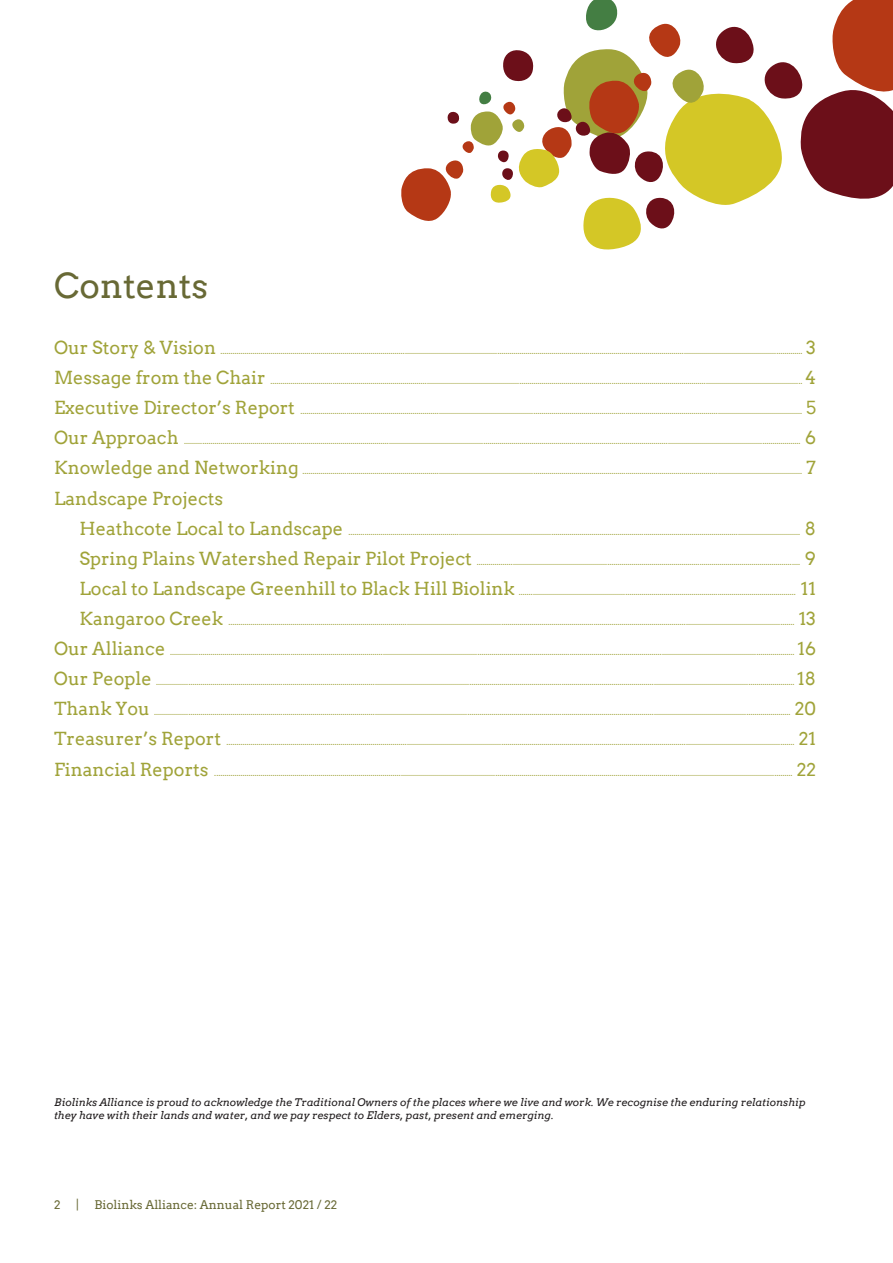
<style>
.page{position:relative;width:893px;height:1263px;background:#fff}
.page>*{position:absolute;margin:0;border:0;box-sizing:border-box;transform-origin:0 0}
.t1{font:34.5px "Arvo";color:#686935}
.t2{font:18px "Arvo";color:#a0a339}
.t3{font:12px "Arvo";color:#686935}
.t4{font:italic 10.5px/12.6px "Arvo";color:#231f20}
.t5{font:9px "Arvo";color:#a0a339}
.s1{font-size:18px}
</style>
<div class="page">
<svg style="left:401px;top:0;width:492px;height:250px"></svg>
<h1 class="t1" style="left:54px;top:265px;width:156px">Contents</h1>
<p class="t5" style="left:54px;top:345px;width:764px"><span class="s1">Our Story &amp; Vision</span> .................................................................................................................................................................................................................................................................................................. <span class="s1">3</span></p>
<p class="t5" style="left:54px;top:375px;width:763px"><span class="s1">Message from the Chair</span> ......................................................................................................................................................................................................................................................................... <span class="s1">4</span></p>
<p class="t5" style="left:54px;top:406px;width:763px"><span class="s1">Executive Director’s Report</span> .......................................................................................................................................................................................................................................................... <span class="s1">5</span></p>
<p class="t5" style="left:54px;top:436px;width:763px"><span class="s1">Our Approach</span> ................................................................................................................................................................................................................................................................................................................... <span class="s1">6</span></p>
<p class="t5" style="left:54px;top:466px;width:763px"><span class="s1">Knowledge and Networking</span> ......................................................................................................................................................................................................................................................... <span class="s1">7</span></p>
<h2 class="t2" style="left:54px;top:487px;width:171px">Landscape Projects</h2>
<p class="t5" style="left:80px;top:526px;width:738px"><span class="s1">Heathcote Local to Landscape</span> ................................................................................................................................................................................................................................. <span class="s1">8</span></p>
<p class="t5" style="left:80px;top:556px;width:738px"><span class="s1">Spring Plains Watershed Repair Pilot Project</span> ................................................................................................................................................................. <span class="s1">9</span></p>
<p class="t5" style="left:80px;top:586px;width:738px"><span class="s1">Local to Landscape Greenhill to Black Hill Biolink</span> .......................................................................................................................................... <span class="s1">11</span></p>
<p class="t5" style="left:80px;top:616px;width:738px"><span class="s1">Kangaroo Creek</span> .......................................................................................................................................................................................................................................................................................... <span class="s1">13</span></p>
<p class="t5" style="left:54px;top:646px;width:763px"><span class="s1">Our Alliance</span> ....................................................................................................................................................................................................................................................................................................................... <span class="s1">16</span></p>
<p class="t5" style="left:54px;top:676px;width:764px"><span class="s1">Our People</span> .............................................................................................................................................................................................................................................................................................................................. <span class="s1">18</span></p>
<p class="t5" style="left:54px;top:707px;width:763px"><span class="s1">Thank You</span> ............................................................................................................................................................................................................................................................................................................................. <span class="s1">20</span></p>
<p class="t5" style="left:54px;top:737px;width:764px"><span class="s1">Treasurer’s Report</span> ........................................................................................................................................................................................................................................................................................... <span class="s1">21</span></p>
<p class="t5" style="left:54px;top:767px;width:763px"><span class="s1">Financial Reports</span> ................................................................................................................................................................................................................................................................................................ <span class="s1">22</span></p>
<p class="t4" style="left:54px;top:1096px;width:753px">Biolinks Alliance is proud to acknowledge the Traditional Owners of the places where we live and work. We recognise the enduring relationship they have with their lands and water, and we pay respect to Elders, past, present and emerging.</p>
<h3 class="t3" style="left:54px;top:1197px;width:8px">2</h3>
<h3 class="t3" style="left:76px;top:1197px;width:4px">|</h3>
<h3 class="t3" style="left:95px;top:1197px;width:244px">Biolinks Alliance: Annual Report 2021 / 22</h3>
</div>
